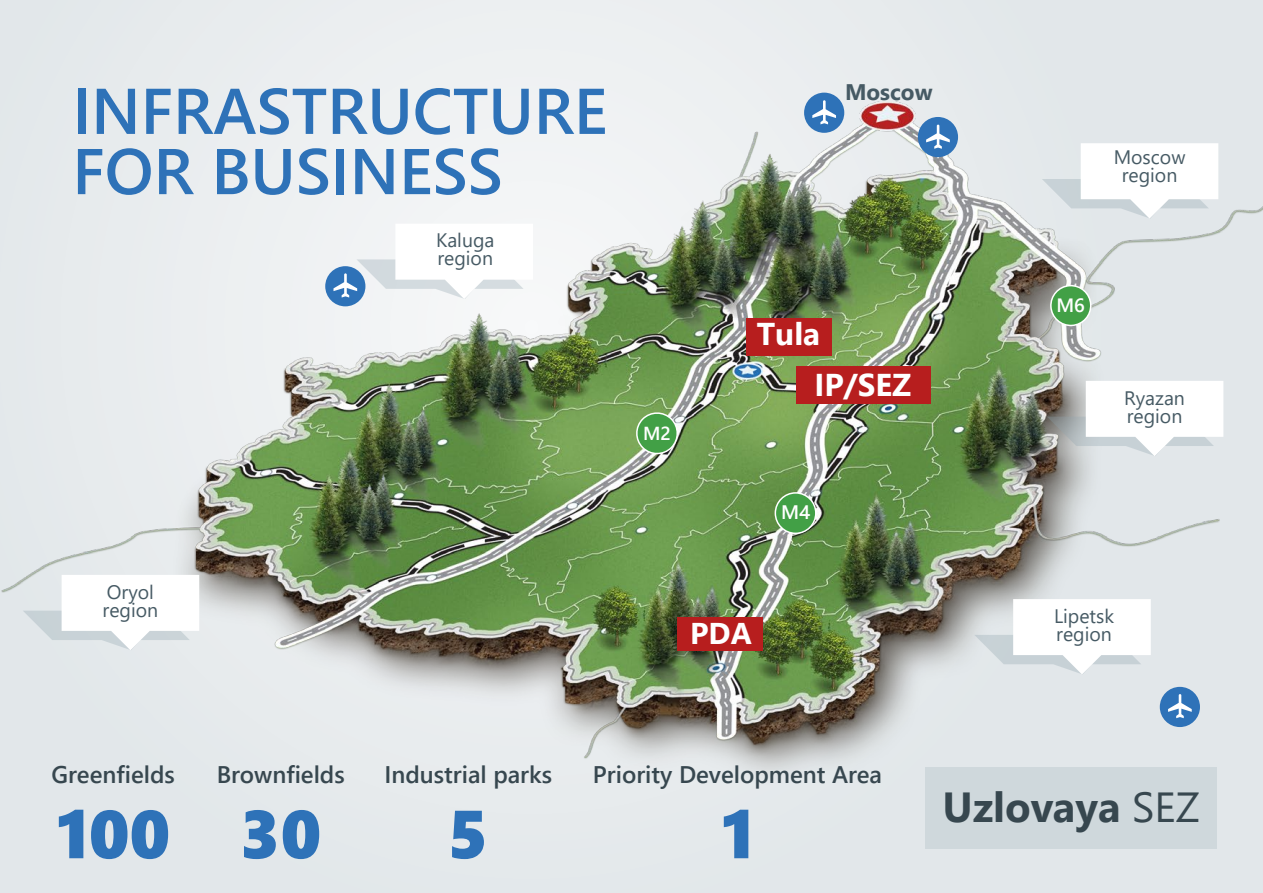
<style>
.page{position:relative;width:1263px;height:893px;background:#fff}
.page>*{position:absolute;margin:0;border:0;box-sizing:border-box;transform-origin:0 0}
.t1{font:67.8px "Segoe UI Black";color:#2e72b8}
.t2{font:600 64.5px/60.3px "Segoe UI";color:#2e72b8}
.t3{font:700 42px "Segoe UI";color:#37474f}
.t4{font:700 31.5px/50.1px "Segoe UI";color:#fff}
.t5{font:700 30px "Segoe UI";color:#fff}
.t6{font:600 24px "Segoe UI";color:#37474f}
.t7{font:700 22.5px "Segoe UI";color:#465a64}
.t8{font:19.5px/18px "Segoe UI";color:#465a64}
.t9{font:600 19.5px "Segoe UI";color:#fff}
.t10{font:600 19.2px "Segoe UI";color:#fff}
.t11{font:600 18.9px "Segoe UI";color:#fff}
.s1{font-weight:400}
</style>
<div class="page">
<img style="left:0;top:0;width:1263px;height:893px">
<div style="left:775px;top:493px;width:41px;height:40px;background:#42a046;border-radius:50%"></div>
<div style="left:774px;top:492px;width:42px;height:42px;border:2px solid #fff;border-radius:50%"></div>
<svg style="left:633px;top:409px;width:46px;height:49px;background:#70ac6b"></svg>
<div style="left:804px;top:93px;width:40px;height:40px;background:#2e72b8;border-radius:50%"></div>
<svg style="left:812px;top:100px;width:24px;height:24px"></svg>
<div style="left:325px;top:266px;width:40px;height:40px;background:#2e72b8;border-radius:50%"></div>
<div style="left:918px;top:117px;width:40px;height:40px;background:#2e72b8;border-radius:50%"></div>
<svg style="left:926px;top:125px;width:24px;height:24px"></svg>
<div style="left:1160px;top:687px;width:40px;height:40px;background:#2e72b8;border-radius:50%"></div>
<svg style="left:1168px;top:694px;width:24px;height:24px"></svg>
<svg style="left:1049px;top:283px;width:43px;height:45px;background:#7ab37d"></svg>
<svg style="left:333px;top:224px;width:200px;height:75px"></svg>
<svg style="left:1042px;top:143px;width:176px;height:76px"></svg>
<svg style="left:1047px;top:381px;width:176px;height:75px"></svg>
<svg style="left:974px;top:599px;width:177px;height:75px"></svg>
<svg style="left:23px;top:575px;width:176px;height:75px"></svg>
<div style="left:746px;top:318px;width:85px;height:38px;background:#b71e1e"></div>
<div style="left:796px;top:367px;width:135px;height:37px;background:#b71e1e"></div>
<div style="left:925px;top:767px;width:291px;height:82px;background:#cfd8dc"></div>
<div style="left:677px;top:617px;width:86px;height:33px;background:#b71e1e"></div>
<h2 class="t2" style="left:72px;top:76px;width:536px">INFRASTRUCTURE<br>FOR BUSINESS</h2>
<p class="t8" style="left:103px;top:581px;width:57px">Oryol region</p>
<p class="t8" style="left:436px;top:229px;width:60px">Kaluga region</p>
<p class="t7" style="left:845px;top:71px;width:89px">Moscow</p>
<p class="t11" style="left:643px;top:416px;width:29px">М2</p>
<h3 class="t4" style="left:814px;top:307px;width:98px;text-indent:-58px">Tula<br>IP/SEZ</h3>
<p class="t9" style="left:781px;top:494px;width:31px">М4</p>
<p class="t5" style="left:690px;top:605px;width:63px">PDA</p>
<p class="t8" style="left:1114px;top:147px;width:73px;text-align:center">Moscow region</p>
<p class="t10" style="left:1056px;top:287px;width:30px">М6</p>
<p class="t8" style="left:1124px;top:388px;width:62px">Ryazan region</p>
<p class="t8" style="left:1054px;top:606px;width:62px">Lipetsk region</p>
<p class="t6" style="left:52px;top:751px;width:125px">Greenfields</p>
<h1 class="t1" style="left:56px;top:785px;width:116px">100</h1>
<p class="t6" style="left:217px;top:751px;width:129px">Brownfields</p>
<h1 class="t1" style="left:240px;top:785px;width:83px">30</h1>
<p class="t6" style="left:384px;top:751px;width:169px">Industrial parks</p>
<h1 class="t1" style="left:448px;top:785px;width:42px">5</h1>
<p class="t6" style="left:593px;top:752px;width:291px">Priority Development Area</p>
<h1 class="t1" style="left:721px;top:785px;width:34px">1</h1>
<h3 class="t3" style="left:943px;top:767px;width:259px">Uzlovaya <span class="s1">SEZ</span></h3>
</div>
